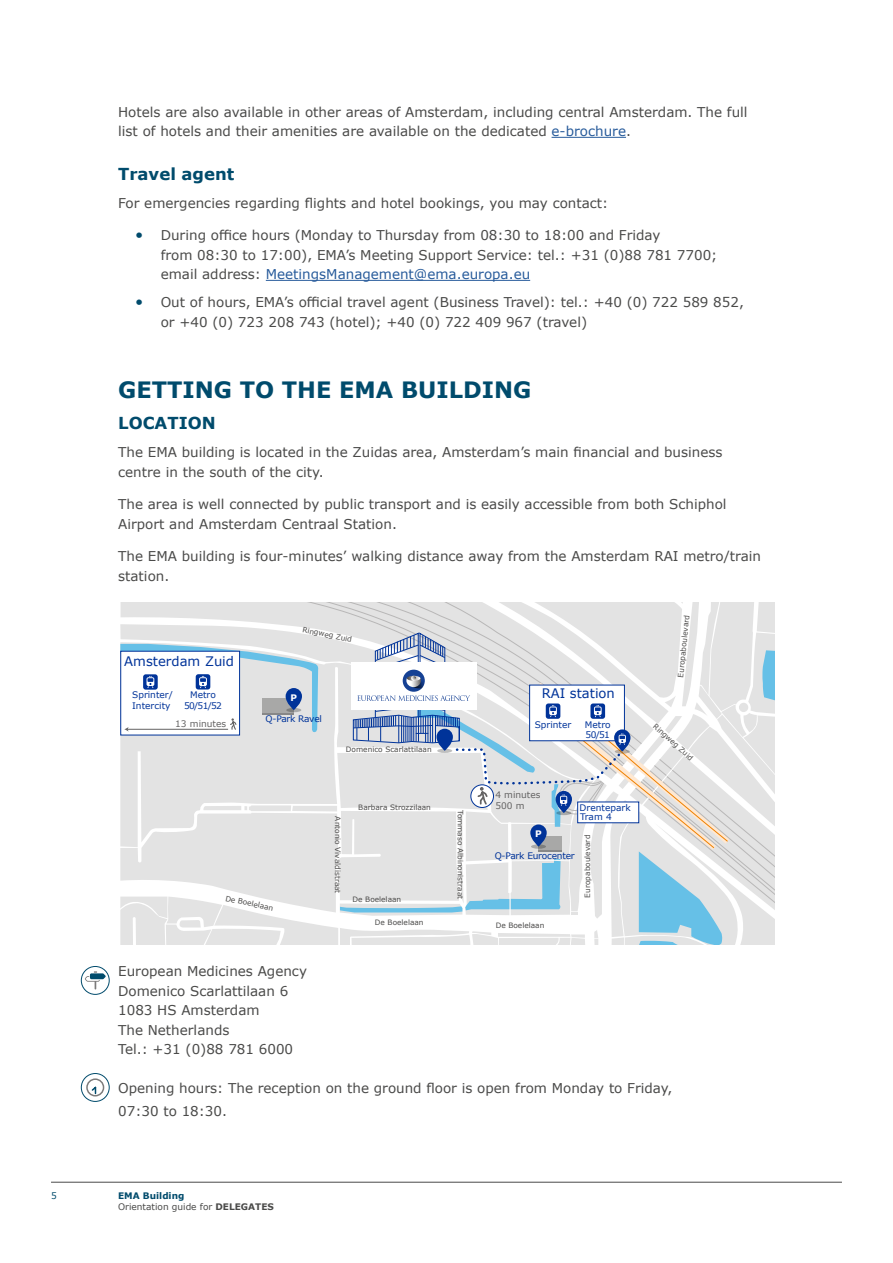
<style>
.page{position:relative;width:893px;height:1263px;background:#fff}
.page>*{position:absolute;margin:0;border:0;box-sizing:border-box;transform-origin:0 0}
.A_title1{font:700 22.5px "Verdana";color:#004b6c}
.i_title3{font:700 16.5px "Verdana";color:#004b6c}
.body{font:13.5px/19.5px "Verdana";color:#4a4a49}
.t1{font:13.2px "Verdana";color:#039}
.t2{font:9px/10.8px "Verdana";color:#039}
.t3{font:9px/10.5px "Verdana";color:#4a4a49}
.t4{font:9px/10.8px "Verdana";color:#646363}
.t5{font:9px "Verdana";letter-spacing:-.025em;color:#039}
.t6{font:9px "Verdana";letter-spacing:-.035em;color:#039}
.t7{font:700 9px "Verdana";color:#fff}
.t8{font:9px "Verdana";color:#004b6c}
.t9{font:7.35px "Verdana";letter-spacing:-.005em;color:#4b4a49}
.s1{color:#275b9b}
.s2{font-size:15px;color:#004b6c}
.s3{font-weight:700;color:#004b6c}
.s4{font-weight:700}
</style>
<div class="page">
<hr style="left:51px;top:1182px;width:791px;height:1px;background:#4a4a49">
<hr style="left:552px;top:137px;width:74px;height:1px;background:#275b9b">
<hr style="left:266px;top:280px;width:264px;height:1px;background:#275b9b">
<svg style="left:120px;top:602px;width:655px;height:343px"></svg>
<svg style="left:85px;top:971px;width:21px;height:18px"></svg>
<div style="left:81px;top:966px;width:29px;height:29px;border:1px solid #004b6c;border-radius:50%"></div>
<div style="left:81px;top:1073px;width:29px;height:29px;border:1px solid #004b6c;border-radius:50%"></div>
<div style="left:86px;top:1078px;width:18px;height:18px;border:2px solid #7c7b7b;border-radius:50%"></div>
<svg style="left:90px;top:1086px;width:8px;height:9px"></svg>
<p class="body" style="left:118px;top:102px;width:631px">Hotels are also available in other areas of Amsterdam, including central Amsterdam. The full list of hotels and their amenities are available on the dedicated <span class="s1">e-brochure</span>.</p>
<p class="i_title3" style="left:118px;top:163px;width:118px">Travel agent</p>
<p class="body" style="left:118px;top:193px;width:492px">For emergencies regarding flights and hotel bookings, you may contact:</p>
<p class="body" style="left:161px;top:225px;width:558px;text-indent:-26px"><span class="s2">•</span> During office hours (Monday to Thursday from 08:30 to 18:00 and Friday<br>from 08:30 to 17:00), EMA’s Meeting Support Service: tel.: +31 (0)88 781 7700; email address: <span class="s1">MeetingsManagement@ema.europa.eu</span></p>
<p class="body" style="left:161px;top:292px;width:585px;text-indent:-26px"><span class="s2">•</span> Out of hours, EMA’s official travel agent (Business Travel): tel.: +40 (0) 722 589 852, or +40 (0) 723 208 743 (hotel); +40 (0) 722 409 967 (travel)</p>
<p class="A_title1" style="left:118px;top:376px;width:415px">GETTING TO THE EMA BUILDING</p>
<p class="i_title3" style="left:118px;top:413px;width:99px">LOCATION</p>
<p class="body" style="left:118px;top:443px;width:606px">The EMA building is located in the Zuidas area, Amsterdam’s main financial and business centre in the south of the city.</p>
<p class="body" style="left:118px;top:494px;width:610px">The area is well connected by public transport and is easily accessible from both Schiphol<br>Airport and Amsterdam Centraal Station.</p>
<p class="body" style="left:118px;top:546px;width:644px">The EMA building is four-minutes’ walking distance away from the Amsterdam RAI metro/train station.</p>
<p class="t9" style="left:676px;top:677px;width:64px;rotate:-84deg">Europaboulevard</p>
<p class="t9" style="left:303px;top:625px;width:52px;rotate:11deg">Ringweg Zuid</p>
<p class="t1" style="left:124px;top:653px;width:111px">Amsterdam Zuid</p>
<p class="t1" style="left:542px;top:685px;width:75px">RAI station</p>
<p class="t2" style="left:535px;top:719px;width:38px">Sprinter</p>
<p class="t2" style="left:585px;top:719px;width:27px">Metro<br>50/51</p>
<p class="t2" style="left:132px;top:690px;width:42px">Sprinter/<br>Intercity</p>
<p class="t2" style="left:184px;top:690px;width:39px;text-align:center">Metro<br>50/51/52</p>
<p class="t7" style="left:290px;top:691px;width:8px">P</p>
<p class="t6" style="left:266px;top:713px;width:58px">Q-Park Ravel</p>
<p class="t4" style="left:175px;top:719px;width:52px">13 minutes</p>
<p class="t9" style="left:658px;top:722px;width:52px;rotate:42deg">Ringweg Zuid</p>
<p class="t9" style="left:346px;top:745px;width:87px">Domenico Scarlattilaan</p>
<p class="t9" style="left:227px;top:893px;width:50px;rotate:12deg">De Boelelaan</p>
<p class="t9" style="left:358px;top:802px;width:74px">Barbara Strozzilaan</p>
<p class="t9" style="left:342px;top:816px;width:78px;rotate:90deg">Antonio Vivaldistraat</p>
<p class="t9" style="left:465px;top:810px;width:91px;rotate:90deg">Tommaso Albinonistraat</p>
<p class="t9" style="left:353px;top:895px;width:50px">De Boelelaan</p>
<p class="t4" style="left:495px;top:789px;width:47px">4 minutes<br>500 m</p>
<p class="t2" style="left:580px;top:802px;width:53px">Drentepark</p>
<p class="t2" style="left:580px;top:811px;width:33px">Tram 4</p>
<p class="t7" style="left:535px;top:828px;width:8px">P</p>
<p class="t5" style="left:495px;top:850px;width:81px">Q-Park Eurocenter</p>
<p class="t9" style="left:583px;top:897px;width:64px;rotate:-90deg">Europaboulevard</p>
<p class="t9" style="left:375px;top:918px;width:50px">De Boelelaan</p>
<p class="t9" style="left:496px;top:920px;width:50px">De Boelelaan</p>
<p class="body" style="left:118px;top:961px;width:190px">European Medicines Agency<br>Domenico Scarlattilaan 6</p>
<p class="body" style="left:118px;top:1000px;width:143px">1083 HS Amsterdam</p>
<p class="body" style="left:118px;top:1020px;width:113px">The Netherlands</p>
<p class="body" style="left:118px;top:1039px;width:176px">Tel.: +31 (0)88 781 6000</p>
<p class="body" style="left:118px;top:1077px;width:556px;line-height:22.5px">Opening hours: The reception on the ground floor is open from Monday to Friday,<br>07:30 to 18:30.</p>
<p class="t8" style="left:51px;top:1189px;width:7px">5</p>
<p class="t3" style="left:118px;top:1190px;width:157px"><span class="s3">EMA Building<br></span>Orientation guide for <span class="s4">DELEGATES</span></p>
</div>
